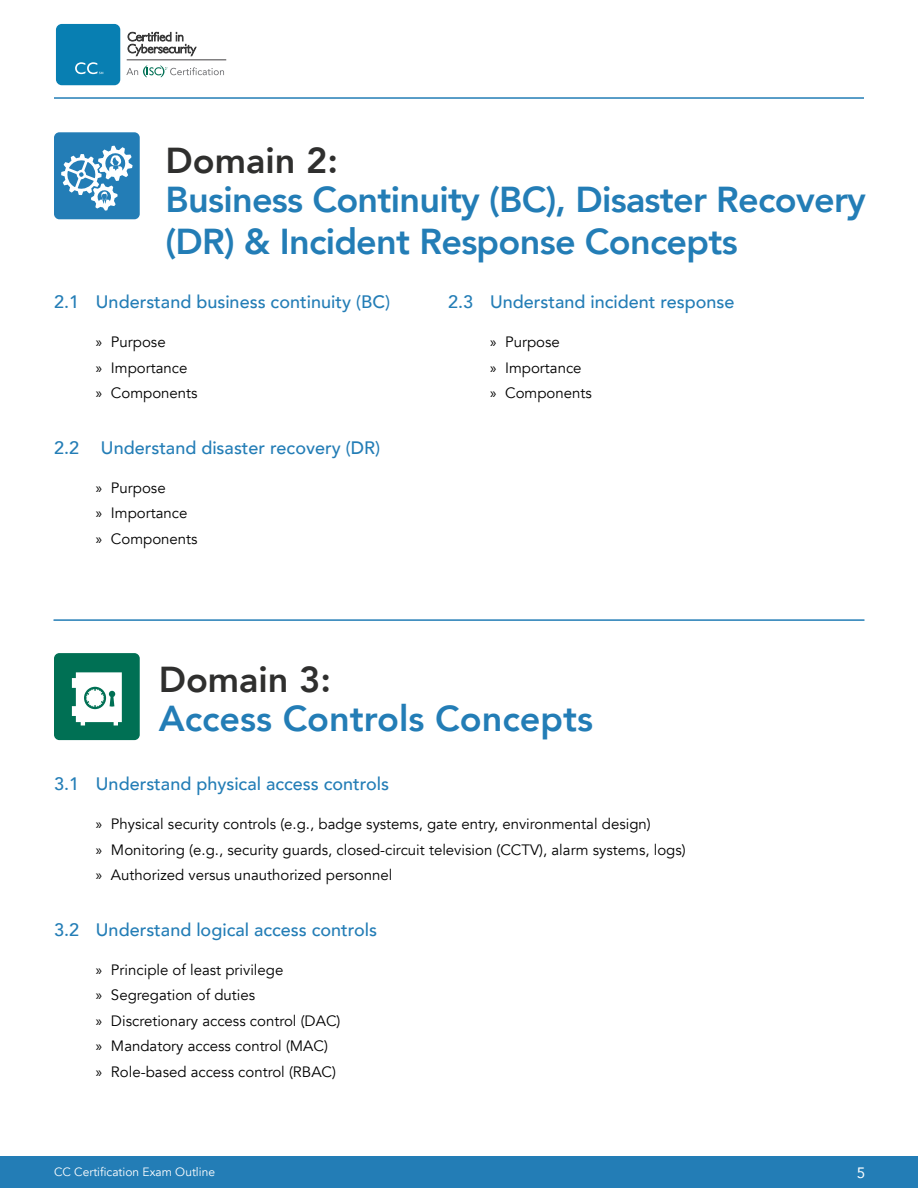
<style>
.page{position:relative;width:918px;height:1188px;background:#fff}
.page>*{position:absolute;margin:0;border:0;box-sizing:border-box;transform-origin:0 0}
.t1{font:800 36px/42px "Avenir";letter-spacing:-.02em;color:#237db6}
.t2{font:800 36px "Avenir";color:#237db6}
.t3{font:800 36px "Avenir";color:#2f2f2e}
.t4{font:500 18px "Avenir";color:#237db6}
.t5{font:15px/25.5px "Avenir";color:#000}
.t6{font:15px "Avenir";color:#fff}
.t7{font:12px "Avenir";color:#fff}
.s1{font-family:"Myriad Pro"}
</style>
<div class="page">
<hr style="left:54px;top:97px;width:810px;height:2px;background:#237db6">
<div style="left:0;top:1156px;width:918px;height:32px;background:#237db6"></div>
<div style="left:56px;top:24px;width:64px;height:61px;background:#087fb2;border-radius:6px"></div>
<svg style="left:75px;top:62px;width:28px;height:12px"></svg>
<svg style="left:126px;top:65px;width:98px;height:12px"></svg>
<hr style="left:127px;top:60px;width:99px;height:1px;background:#414042">
<svg style="left:128px;top:32px;width:68px;height:24px"></svg>
<div style="left:54px;top:132px;width:86px;height:87px;background:#237db6;border-radius:5px"></div>
<svg style="left:61px;top:146px;width:72px;height:65px"></svg>
<div style="left:54px;top:653px;width:86px;height:87px;background:#007054;border-radius:5px"></div>
<svg style="left:72px;top:672px;width:50px;height:53px;background:#cfe4df"></svg>
<hr style="left:54px;top:619px;width:810px;height:2px;background:#237db6">
<h1 class="t3" style="left:166px;top:133px;width:174px">Domain 2:</h1>
<h1 class="t1" style="left:166px;top:179px;width:702px">Business Continuity (BC), Disaster Recovery (DR) &amp; Incident Response Concepts</h1>
<p class="t4" style="left:54px;top:286px;width:338px">2.1 Understand business continuity (BC)</p>
<p class="t5" style="left:96px;top:329px;width:103px"><span class="s1">»</span> Purpose<br><span class="s1">»</span> Importance<br><span class="s1">»</span> Components</p>
<p class="t4" style="left:54px;top:432px;width:328px">2.2 Understand disaster recovery (DR)</p>
<p class="t5" style="left:96px;top:475px;width:103px"><span class="s1">»</span> Purpose<br><span class="s1">»</span> Importance<br><span class="s1">»</span> Components</p>
<p class="t4" style="left:448px;top:286px;width:288px">2.3 Understand incident response</p>
<p class="t5" style="left:490px;top:329px;width:103px"><span class="s1">»</span> Purpose<br><span class="s1">»</span> Importance<br><span class="s1">»</span> Components</p>
<h1 class="t3" style="left:159px;top:652px;width:174px">Domain 3:</h1>
<h1 class="t2" style="left:159px;top:691px;width:436px">Access Controls Concepts</h1>
<p class="t4" style="left:54px;top:768px;width:337px">3.1 Understand physical access controls</p>
<p class="t5" style="left:96px;top:812px;width:591px"><span class="s1">»</span> Physical security controls (e.g., badge systems, gate entry, environmental design)<br><span class="s1">»</span> Monitoring (e.g., security guards, closed-circuit television (CCTV), alarm systems, logs) <span class="s1">»</span> Authorized versus unauthorized personnel</p>
<p class="t4" style="left:54px;top:914px;width:325px">3.2 Understand logical access controls</p>
<p class="t5" style="left:96px;top:957px;width:246px"><span class="s1">»</span> Principle of least privilege<br><span class="s1">»</span> Segregation of duties<br><span class="s1">»</span> Discretionary access control (DAC) <span class="s1">»</span> Mandatory access control (MAC)<br><span class="s1">»</span> Role-based access control (RBAC)</p>
<p class="t7" style="left:54px;top:1164px;width:163px">CC Certification Exam Outline</p>
<p class="t6" style="left:857px;top:1161px;width:10px">5</p>
</div>
